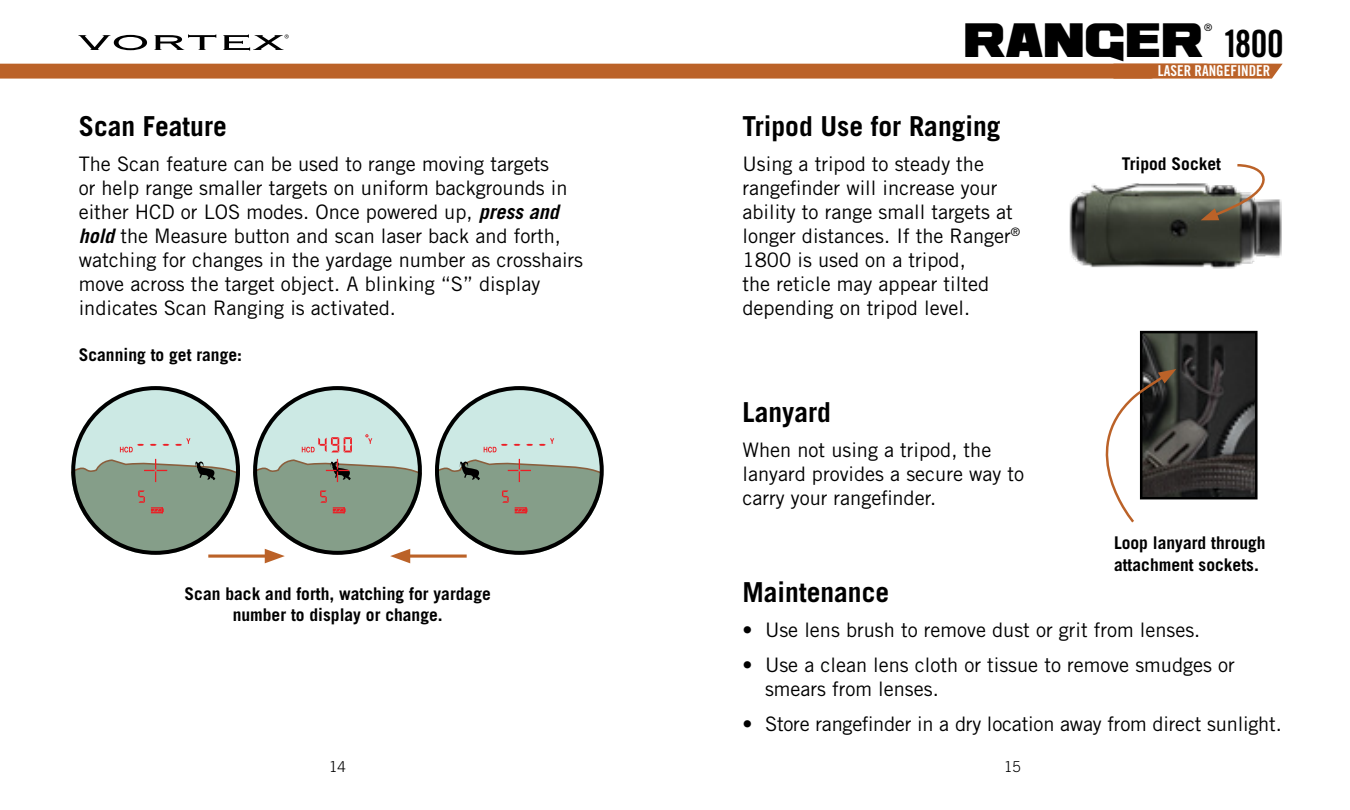
<style>
.page{position:relative;width:1350px;height:810px;background:#fff}
.page>*{position:absolute;margin:0;border:0;box-sizing:border-box;transform-origin:0 0}
.t1{font:37.5px "Ash";color:#000}
.t2{font:700 27.5px "Trade Gothic LT Std";color:#000}
.t3{font:20px/24px "Trade Gothic LT Std";color:#000}
.t4{font:700 17.5px/22.5px "Trade Gothic LT Std";color:#000}
.t5{font:15px "Trade Gothic LT Std Bd Cn 20";color:#fff}
.t6{font:300 15px "Trade Gothic LT Std";color:#000}
.t7{font:10.25px "Trade Gothic LT Std Cn 18";color:#000}
.s1{font-weight:700;font-style:italic}
.s2{font-family:"Trade Gothic LT Std Bd Cn 20"}
</style>
<div class="page">
<svg style="left:0;top:64px;width:1283px;height:15px;background:#bd672e"></svg>
<svg style="left:78px;top:34px;width:211px;height:17px"></svg>
<img style="left:1069px;top:183px;width:213px;height:86px">
<img style="left:1143px;top:334px;width:112px;height:162px">
<div style="left:1140px;top:331px;width:118px;height:168px;border:2px solid #000"></div>
<svg style="left:1201px;top:164px;width:80px;height:56px"></svg>
<hr style="left:208px;top:555px;width:62px;height:3px;background:#bb6228">
<hr style="left:405px;top:555px;width:62px;height:3px;background:#bb6228">
<svg style="left:253px;top:386px;width:169px;height:177px"></svg>
<svg style="left:71px;top:386px;width:169px;height:169px"></svg>
<svg style="left:435px;top:386px;width:169px;height:169px"></svg>
<svg style="left:1105px;top:369px;width:71px;height:154px"></svg>
<h2 class="t2" style="left:79px;top:109px;width:150px">Scan Feature</h2>
<p class="t3" style="left:79px;top:151px;width:506px">The Scan feature can be used to range moving targets<br>or help range smaller targets on uniform backgrounds in either HCD or LOS modes. Once powered up, <span class="s1">press and hold</span> the Measure button and scan laser back and forth, watching for changes in the yardage number as crosshairs move across the target object. A blinking “S” display indicates Scan Ranging is activated.</p>
<p class="t4" style="left:79px;top:343px;width:165px">Scanning to get range:</p>
<p class="t4" style="left:185px;top:583px;width:308px;line-height:21px;text-align:center">Scan back and forth, watching for yardage number to display or change.</p>
<h1 class="t1" style="left:965px;top:19px;width:320px">RANGER <span class="s2">1800</span></h1>
<p class="t7" style="left:1204px;top:22px;width:10px">®</p>
<p class="t5" style="left:1158px;top:62px;width:114px">LASER RANGEFINDER</p>
<h2 class="t2" style="left:742px;top:109px;width:260px">Tripod Use for Ranging</h2>
<p class="t3" style="left:742px;top:151px;width:279px">Using a tripod to steady the rangefinder will increase your ability to range small targets at longer distances. If the Ranger<sup>®<br></sup>1800 is used on a tripod,<br>the reticle may appear tilted depending on tripod level.</p>
<h2 class="t2" style="left:742px;top:395px;width:90px">Lanyard</h2>
<p class="t3" style="left:742px;top:437px;width:283px">When not using a tripod, the lanyard provides a secure way to carry your rangefinder.</p>
<p class="t4" style="left:1122px;top:152px;width:101px">Tripod Socket</p>
<p class="t4" style="left:1114px;top:531px;width:153px">Loop lanyard through attachment sockets.</p>
<h2 class="t2" style="left:742px;top:575px;width:148px">Maintenance</h2>
<p class="t3" style="left:742px;top:617px;width:459px">• Use lens brush to remove dust or grit from lenses.</p>
<p class="t3" style="left:765px;top:653px;width:471px;text-indent:-22px">• Use a clean lens cloth or tissue to remove smudges or smears from lenses.</p>
<p class="t3" style="left:742px;top:712px;width:541px">• Store rangefinder in a dry location away from direct sunlight.</p>
<p class="t6" style="left:329px;top:758px;width:18px">14</p>
<p class="t6" style="left:1004px;top:758px;width:18px">15</p>
</div>
